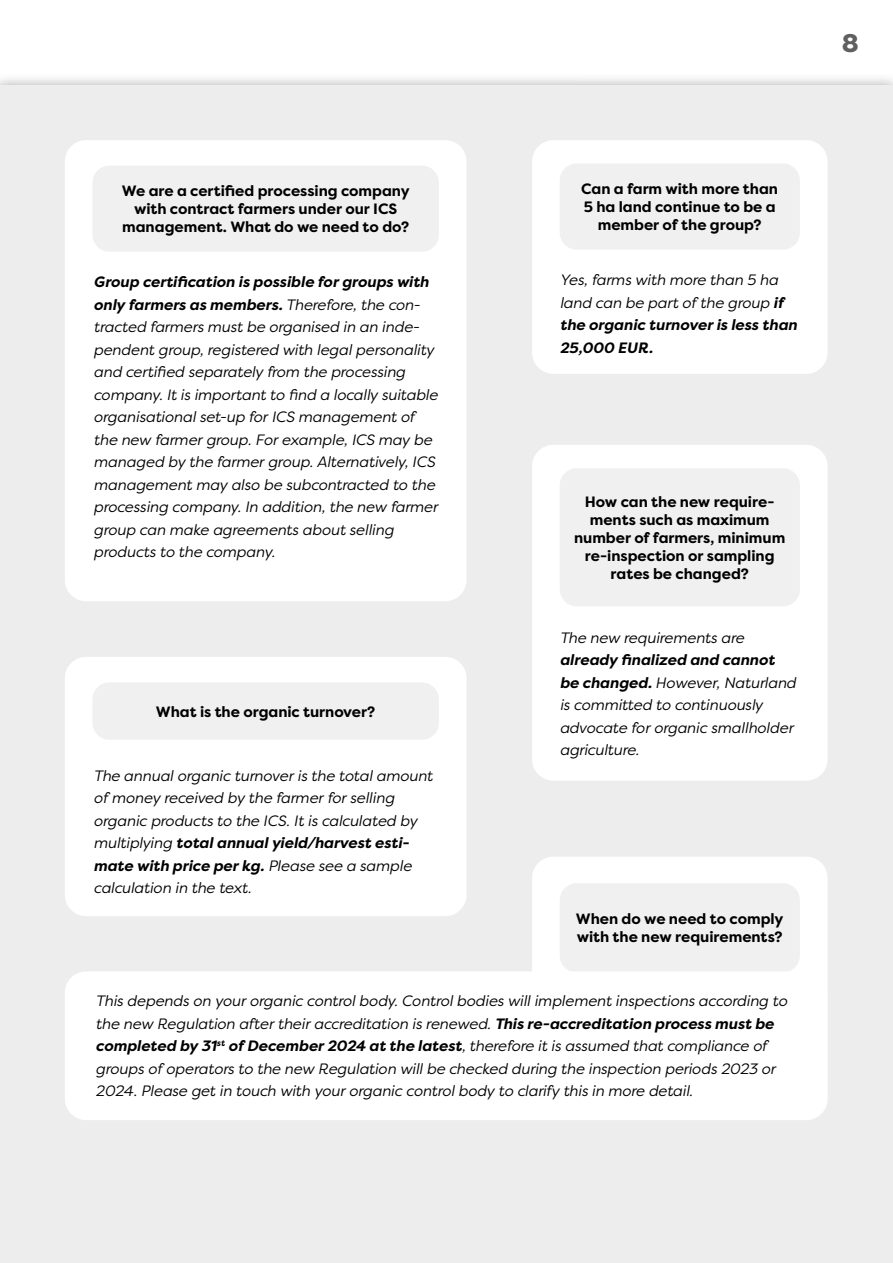
<style>
.page{position:relative;width:893px;height:1263px;background:#fff}
.page>*{position:absolute;margin:0;border:0;box-sizing:border-box;transform-origin:0 0}
.t1{font:800 25.5px "Filson Pro";color:#606060}
.t2{font:italic 15px/22.5px "Filson Pro";letter-spacing:-.01em;color:#000}
.t3{font:700 15px/18px "Filson Pro";color:#000;text-align:center}
.s1{font-weight:700}
</style>
<div class="page">
<div style="left:0;top:85px;width:893px;height:1178px;background:#ededed"></div>
<div style="left:532px;top:140px;width:295px;height:234px;background:#fff;border-radius:21px"></div>
<div style="left:560px;top:163px;width:240px;height:87px;background:#f0f0f0;border-radius:17px"></div>
<div style="left:65px;top:140px;width:401px;height:461px;background:#fff;border-radius:21px"></div>
<div style="left:92px;top:166px;width:347px;height:86px;background:#f0f0f0;border-radius:17px"></div>
<div style="left:532px;top:445px;width:295px;height:336px;background:#fff;border-radius:21px"></div>
<div style="left:560px;top:468px;width:240px;height:138px;background:#f0f0f0;border-radius:17px"></div>
<div style="left:65px;top:657px;width:401px;height:259px;background:#fff;border-radius:21px"></div>
<div style="left:92px;top:682px;width:347px;height:58px;background:#f0f0f0;border-radius:17px"></div>
<div style="left:532px;top:857px;width:295px;height:259px;background:#fff;border-radius:21px"></div>
<div style="left:560px;top:883px;width:240px;height:89px;background:#f0f0f0;border-radius:17px"></div>
<div style="left:65px;top:971px;width:762px;height:149px;background:#fff;border-radius:21px"></div>
<h1 class="t1" style="left:842px;top:34px;width:19px">8</h1>
<p class="t3" style="left:122px;top:184px;width:289px">We are a certified processing company with contract farmers under our ICS management. What do we need to do?</p>
<p class="t2" style="left:94px;top:272px;width:346px"><span class="s1">Group certification is possible for groups with only farmers as members.</span> Therefore, the con&shy;tracted farmers must be organised in an inde&shy;pendent group, registered with legal personality and certified separately from the processing company. It is important to find a locally suitable organisational set-up for ICS management of the new farmer group. For example, ICS may be managed by the farmer group. Alternatively, ICS management may also be subcontracted to the processing company. In addition, the new farmer group can make agreements about selling products to the company.</p>
<p class="t3" style="left:156px;top:704px;width:221px">What is the organic turnover?</p>
<p class="t2" style="left:94px;top:766px;width:341px">The annual organic turnover is the total amount of money received by the farmer for selling organic products to the ICS. It is calculated by multiplying <span class="s1">total annual yield/harvest esti&shy;mate with price per kg.</span> Please see a sample calculation in the text.</p>
<p class="t3" style="left:581px;top:181px;width:198px">Can a farm with more than<br>5 ha land continue to be a member of the group?</p>
<p class="t2" style="left:560px;top:270px;width:239px">Yes, farms with more than 5 ha land can be part of the group <span class="s1">if the organic turnover is less than<br>25,000 EUR.</span></p>
<p class="t3" style="left:574px;top:494px;width:213px">How can the new require&shy;ments such as maximum number of farmers, minimum re-inspection or sampling rates be changed?</p>
<p class="t2" style="left:560px;top:628px;width:186px">The new requirements are</p>
<p class="t2" style="left:560px;top:650px;width:238px"><span class="s1">already finalized and cannot be changed.</span> However, Naturland is committed to continuously advocate for organic smallholder agriculture.</p>
<p class="t3" style="left:576px;top:912px;width:209px;text-align:left">When do we need to comply with the new requirements?</p>
<p class="t2" style="left:96px;top:991px;width:693px">This depends on your organic control body. Control bodies will implement inspections according to the new Regulation after their accreditation is renewed. <span class="s1">This re-accreditation process must be completed by 31</span><sup>st</sup> <span class="s1">of December 2024 at the latest</span>, therefore it is assumed that compliance of groups of operators to the new Regulation will be checked during the inspection periods 2023 or 2024. Please get in touch with your organic control body to clarify this in more detail.</p>
</div>
